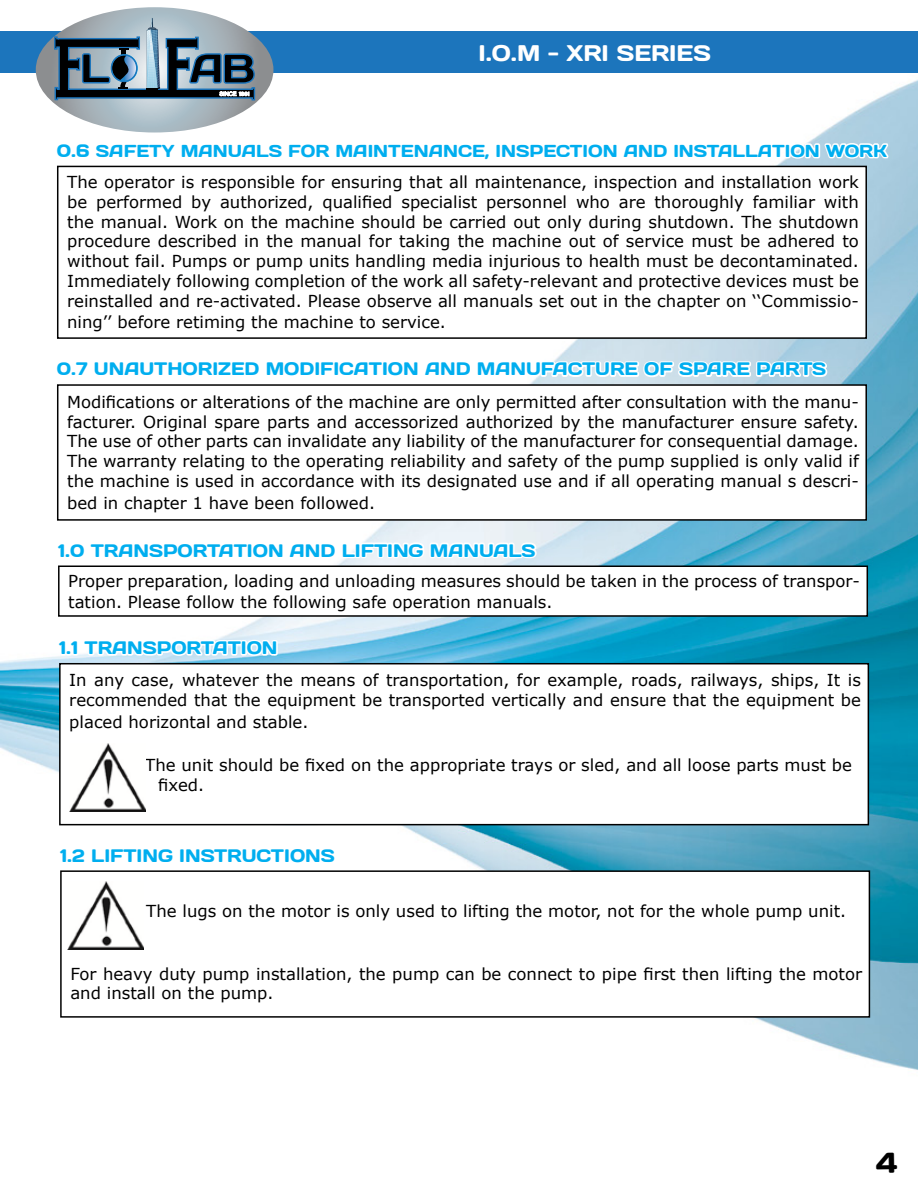
<style>
.page{position:relative;width:918px;height:1188px;background:#fff}
.page>*{position:absolute;margin:0;border:0;box-sizing:border-box;transform-origin:0 0}
.t1{font:22.5px "Days";color:#fff}
.t2{font:18px "Days";color:#00aeef}
.t3{font:17.25px "Days";color:#00aeef}
.t4{font:16.5px/19.8px "Verdana";color:#000}
.s1{font-size:18px}
</style>
<div class="page">
<img style="left:0;top:72px;width:918px;height:998px">
<div style="left:2px;top:31px;width:916px;height:41px;background:#1c75bc"></div>
<hr style="left:0;top:31px;width:2px;height:41px;background:#1c75bc">
<div style="left:58px;top:166px;width:808px;height:172px;background:#fff"></div>
<div style="left:57px;top:166px;width:810px;height:173px;border:2px solid #000"></div>
<div style="left:58px;top:385px;width:808px;height:135px;background:#fff"></div>
<div style="left:57px;top:384px;width:810px;height:137px;border:2px solid #000"></div>
<div style="left:59px;top:566px;width:808px;height:50px;background:#fff"></div>
<div style="left:58px;top:566px;width:810px;height:51px;border:2px solid #000"></div>
<div style="left:60px;top:664px;width:808px;height:161px;background:#fff"></div>
<div style="left:59px;top:663px;width:810px;height:162px;border:2px solid #000"></div>
<div style="left:61px;top:871px;width:808px;height:146px;background:#fff"></div>
<div style="left:60px;top:870px;width:810px;height:148px;border:2px solid #000"></div>
<svg style="left:36px;top:7px;width:855px;height:184px"></svg>
<svg style="left:54px;top:349px;width:776px;height:33px"></svg>
<svg style="left:54px;top:530px;width:485px;height:33px"></svg>
<svg style="left:55px;top:635px;width:225px;height:26px"></svg>
<svg style="left:56px;top:843px;width:282px;height:25px"></svg>
<img style="left:69px;top:744px;width:77px;height:68px">
<img style="left:67px;top:881px;width:77px;height:68px">
<h1 class="t1" style="left:478px;top:38px;width:234px">I.O.M - XRI SERIES</h1>
<p class="t3" style="left:57px;top:140px;width:67px"><span class="s1">0.6</span> SAFET</p>
<p class="t3" style="left:162px;top:140px;width:35px">Y MAN</p>
<p class="t3" style="left:228px;top:140px;width:29px">UALS</p>
<p class="t3" style="left:288px;top:140px;width:15px">FOR</p>
<p class="t3" style="left:335px;top:140px;width:15px">MAINTENANCE</p>
<p class="t3" style="left:485px;top:140px;width:24px">, INSPECTION</p>
<p class="t3" style="left:624px;top:140px;width:16px">AND</p>
<p class="t3" style="left:673px;top:140px;width:14px">INSTALLATION</p>
<p class="t3" style="left:826px;top:140px;width:63px">WOR K</p>
<p class="t4" style="left:67px;top:172px;width:793px;text-align:justify">The operator is responsible for ensuring that all maintenance, inspection and installation work be performed by authorized, qualified specialist personnel who are thoroughly familiar with the manual. Work on the machine should be carried out only during shutdown. The shutdown procedure described in the manual for taking the machine out of service must be adhered to without fail. Pumps or pump units handling media injurious to health must be decontaminated.<br>Immediately following completion of the work all safety-relevant and protective devices must be reinstalled and re-activated. Please observe all manuals set out in the chapter on ‘‘Commissio-</p>
<p class="t4" style="left:67px;top:312px;width:380px">ning’’ before retiming the machine to service.</p>
<p class="t2" style="left:57px;top:358px;width:53px">0.7 UNA</p>
<p class="t2" style="left:139px;top:358px;width:56px">UTHORI</p>
<p class="t2" style="left:218px;top:358px;width:61px">ZED MODIFICATION</p>
<p class="t2" style="left:425px;top:358px;width:16px">AND</p>
<p class="t2" style="left:477px;top:358px;width:17px">MAN</p>
<p class="t2" style="left:526px;top:358px;width:30px">UFACT</p>
<p class="t2" style="left:595px;top:358px;width:99px">UREOFSPARE</p>
<p class="t2" style="left:756px;top:358px;width:15px">PARTS</p>
<p class="t4" style="left:67px;top:392px;width:793px;text-align:justify">Modifications or alterations of the machine are only permitted after consultation with the manu&shy;facturer. Original spare parts and accessorized authorized by the manufacturer ensure safety.<br>The use of other parts can invalidate any liability of the manufacturer for consequential damage.<br>The warranty relating to the operating reliability and safety of the pump supplied is only valid if the machine is used in accordance with its designated use and if all operating manual s descri-</p>
<p class="t4" style="left:67px;top:492px;width:309px">bed in chapter 1 have been followed.</p>
<p class="t2" style="left:58px;top:539px;width:61px">1.0 TRANSPORTATION</p>
<p class="t2" style="left:290px;top:539px;width:16px">AND</p>
<p class="t2" style="left:342px;top:539px;width:13px">LIFTING</p>
<p class="t2" style="left:430px;top:539px;width:17px">MAN</p>
<p class="t2" style="left:479px;top:539px;width:30px">UALS</p>
<p class="t4" style="left:68px;top:570px;width:793px;line-height:21.6px">Proper preparation, loading and unloading measures should be taken in the process of transpor&shy;tation. Please follow the following safe operation manuals.</p>
<p class="t2" style="left:59px;top:636px;width:54px">1.1 TRANSPORTATION</p>
<p class="t4" style="left:69px;top:670px;width:793px">In any case, whatever the means of transportation, for example, roads, railways, ships, It is recommended that the equipment be transported vertically and ensure that the equipment be</p>
<p class="t4" style="left:69px;top:712px;width:241px">placed horizontal and stable.</p>
<p class="t4" style="left:158px;top:755px;width:695px;text-indent:-13px">The unit should be fixed on the appropriate trays or sled, and all loose parts must be fixed.</p>
<p class="t2" style="left:60px;top:844px;width:57px">1.2 LIFTING</p>
<p class="t2" style="left:179px;top:844px;width:14px">INSTR</p>
<p class="t2" style="left:242px;top:844px;width:29px">UCTIONS</p>
<p class="t4" style="left:146px;top:901px;width:701px">The lugs on the motor is only used to lifting the motor, not for the whole pump unit.</p>
<p class="t4" style="left:70px;top:964px;width:793px">For heavy duty pump installation, the pump can be connect to pipe first then lifting the motor and install on the pump.</p>
</div>
